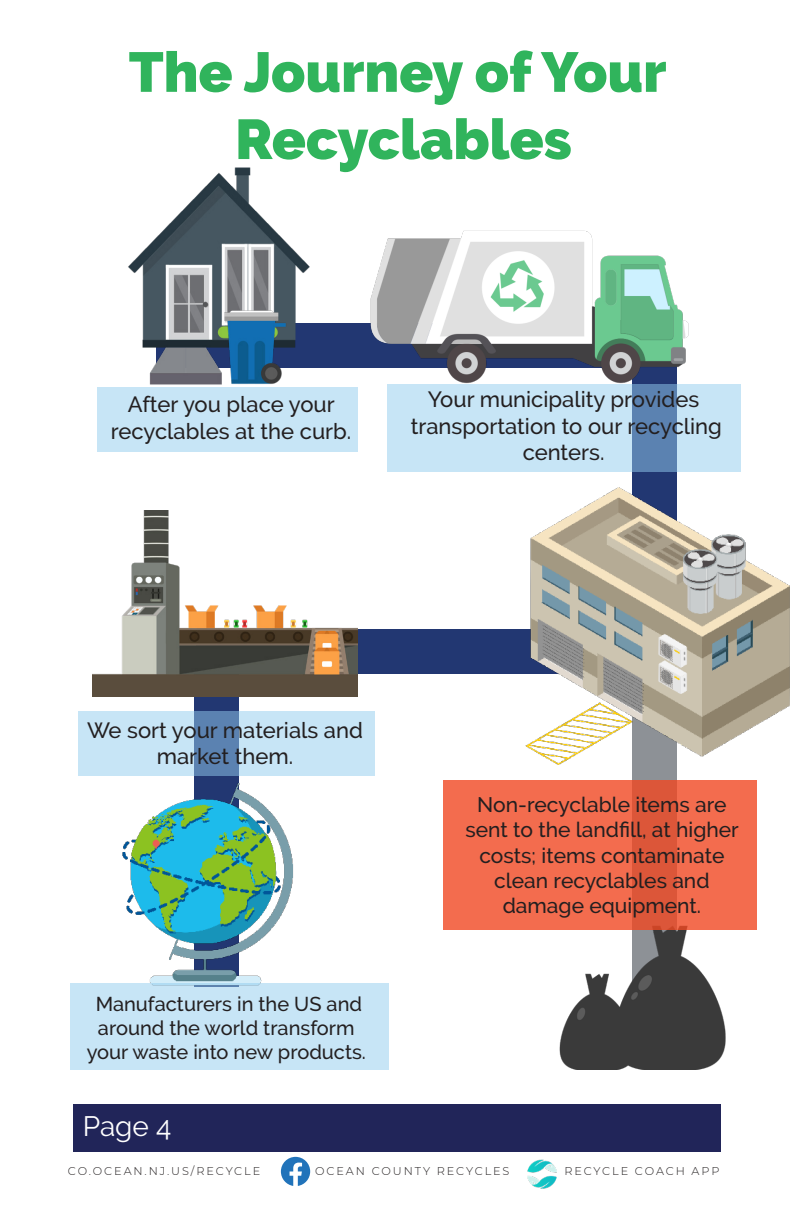
<style>
.page{position:relative;width:792px;height:1224px;background:#fff}
.page>*{position:absolute;margin:0;border:0;box-sizing:border-box;transform-origin:0 0}
.t1{font:900 56px "Raleway";color:#30b45c}
.t2{font:28px "Raleway";color:#fff}
.t3{font:500 22px/26.4px "Raleway";color:#231f20;text-align:center}
.t4{font:500 21px/25.2px "Raleway";color:#231f20;text-align:center}
.t5{font:500 20px "Raleway";color:#231f20}
.Contact_Information{font:300 11.2px "Montserrat";letter-spacing:.17em;color:#231f20}
</style>
<div class="page">
<div style="left:73px;top:1104px;width:648px;height:48px;background:#212559"></div>
<img style="left:527px;top:1159px;width:30px;height:30px">
<svg style="left:281px;top:1157px;width:29px;height:29px"></svg>
<div style="left:197px;top:629px;width:560px;height:45px;background:#223772"></div>
<div style="left:156px;top:323px;width:492px;height:45px;background:#223772"></div>
<img style="left:128px;top:167px;width:182px;height:218px">
<img style="left:197px;top:304px;width:113px;height:81px">
<div style="left:632px;top:338px;width:45px;height:336px;background:#223772"></div>
<div style="left:194px;top:650px;width:45px;height:336px;background:#223772"></div>
<div style="left:97px;top:387px;width:261px;height:64px;background:#c7e5f6"></div>
<svg style="left:387px;top:384px;width:353px;height:88px;background:#b9d8ed"></svg>
<svg style="left:78px;top:711px;width:297px;height:65px;background:#b9d8ed"></svg>
<img style="left:559px;top:930px;width:167px;height:140px">
<img style="left:370px;top:230px;width:340px;height:170px">
<img style="left:92px;top:511px;width:266px;height:186px">
<img style="left:443px;top:487px;width:347px;height:305px">
<img style="left:78px;top:744px;width:243px;height:239px">
<svg style="left:444px;top:780px;width:313px;height:150px;background:#ef684a"></svg>
<div style="left:70px;top:983px;width:319px;height:87px;background:#c7e5f6"></div>
<p class="t1" style="left:129px;top:40px;width:539px">The Journey of Your</p>
<p class="t1" style="left:235px;top:107px;width:338px">Recyclables</p>
<p class="t3" style="left:111px;top:392px;width:242px">After you place your recyclables at the curb.</p>
<p class="t3" style="left:428px;top:386px;width:273px">Your municipality provides</p>
<p class="t3" style="left:411px;top:413px;width:313px">transportation to our recycling centers.</p>
<p class="t3" style="left:87px;top:717px;width:277px">We sort your materials and market them.</p>
<p class="t5" style="left:96px;top:992px;width:268px">Manufacturers in the US and</p>
<p class="t5" style="left:98px;top:1016px;width:258px">around the world transform</p>
<p class="t5" style="left:87px;top:1040px;width:281px">your waste into new products.</p>
<p class="t4" style="left:465px;top:792px;width:275px">Non-recyclable items are sent to the landfill, at higher costs; items contaminate clean recyclables and</p>
<p class="t4" style="left:503px;top:893px;width:200px">damage equipment.</p>
<p class="t2" style="left:83px;top:1110px;width:90px">Page 4</p>
<p class="Contact_Information" style="left:68px;top:1163px;width:194px">CO.OCEAN.NJ.US/RECYCLE</p>
<p class="Contact_Information" style="left:315px;top:1163px;width:196px">OCEAN COUNTY RECYCLES</p>
<p class="Contact_Information" style="left:564px;top:1163px;width:157px">RECYCLE COACH APP</p>
</div>
